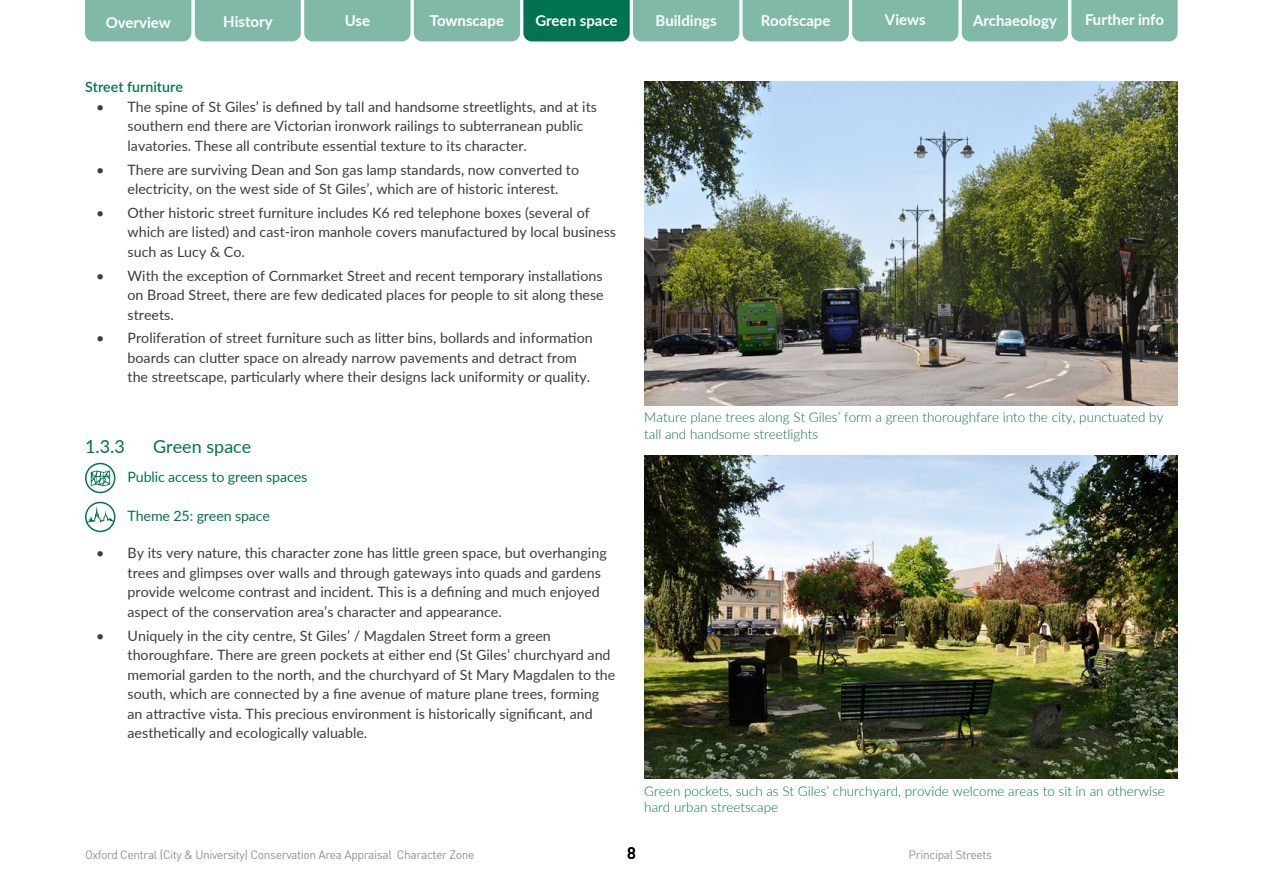
<style>
.page{position:relative;width:1263px;height:893px;background:#fff}
.page>*{position:absolute;margin:0;border:0;box-sizing:border-box;transform-origin:0 0}
.t1{font:18px "Lato";color:#007452}
.t2{font:500 16.5px "DIN";color:#000}
.t3{font:700 15px "Lato";color:#fff}
.t4{font:14.25px/19.5px "Lato";color:#3c3c3b}
.t5{font:14.25px "Lato";letter-spacing:-.01em;color:#007452}
.t6{font:600 14.25px "Lato";color:#007452}
.t7{font:300 13.5px/16.5px "Lato";color:#007452}
.t8{font:12px "DIN";letter-spacing:-.03em;color:#929292}
</style>
<div class="page">
<svg style="left:85px;top:0;width:1092px;height:41px;background:#77b4a2"></svg>
<svg style="left:85px;top:462px;width:31px;height:71px"></svg>
<img style="left:644px;top:81px;width:534px;height:324px">
<img style="left:644px;top:456px;width:534px;height:322px">
<p class="t3" style="left:106px;top:12px;width:67px">Overview</p>
<p class="t3" style="left:223px;top:11px;width:51px">History</p>
<p class="t3" style="left:345px;top:9px;width:27px">Use</p>
<p class="t3" style="left:430px;top:9px;width:76px">Townscape</p>
<p class="t3" style="left:535px;top:9px;width:84px">Green space</p>
<p class="t3" style="left:656px;top:9px;width:63px">Buildings</p>
<p class="t3" style="left:761px;top:9px;width:71px">Roofscape</p>
<p class="t3" style="left:885px;top:9px;width:42px">Views</p>
<p class="t3" style="left:973px;top:9px;width:85px">Archaeology</p>
<p class="t3" style="left:1085px;top:9px;width:80px">Further info</p>
<p class="t6" style="left:85px;top:77px;width:99px">Street furniture</p>
<p class="t4" style="left:128px;top:96px;width:471px;text-indent:-31px">• The spine of St Giles’ is defined by tall and handsome streetlights, and at its southern end there are Victorian ironwork railings to subterranean public lavatories. These all contribute essential texture to its character.</p>
<p class="t4" style="left:128px;top:159px;width:453px;text-indent:-31px">• There are surviving Dean and Son gas lamp standards, now converted to electricity, on the west side of St Giles’, which are of historic interest.</p>
<p class="t4" style="left:128px;top:202px;width:490px;text-indent:-31px">• Other historic street furniture includes K6 red telephone boxes (several of which are listed) and cast-iron manhole covers manufactured by local business such as Lucy &amp; Co.</p>
<p class="t4" style="left:128px;top:265px;width:478px;text-align:justify;text-indent:-31px">• With the exception of Cornmarket Street and recent temporary installations on Broad Street, there are few dedicated places for people to sit along these streets.</p>
<p class="t4" style="left:128px;top:328px;width:467px;text-indent:-31px">• Proliferation of street furniture such as litter bins, bollards and information boards can clutter space on already narrow pavements and detract from the streetscape, particularly where their designs lack uniformity or quality.</p>
<p class="t1" style="left:85px;top:433px;width:41px">1.3.3</p>
<p class="t1" style="left:153px;top:433px;width:100px">Green space</p>
<p class="t5" style="left:128px;top:466px;width:181px">Public access to green spaces</p>
<p class="t5" style="left:128px;top:505px;width:144px">Theme 25: green space</p>
<p class="t4" style="left:128px;top:543px;width:481px;text-indent:-31px">• By its very nature, this character zone has little green space, but overhanging trees and glimpses over walls and through gateways into quads and gardens provide welcome contrast and incident. This is a defining and much enjoyed aspect of the conservation area’s character and appearance.</p>
<p class="t4" style="left:128px;top:625px;width:489px;text-indent:-31px">• Uniquely in the city centre, St Giles’ / Magdalen Street form a green thoroughfare. There are green pockets at either end (St Giles’ churchyard and memorial garden to the north, and the churchyard of St Mary Magdalen to the south, which are connected by a fine avenue of mature plane trees, forming an attractive vista. This precious environment is historically significant, and aesthetically and ecologically valuable.</p>
<p class="t7" style="left:644px;top:409px;width:521px">Mature plane trees along St Giles’ form a green thoroughfare into the city, punctuated by tall and handsome streetlights</p>
<p class="t7" style="left:644px;top:782px;width:522px">Green pockets, such as St Giles’ churchyard, provide welcome areas to sit in an otherwise hard urban streetscape</p>
<p class="t8" style="left:85px;top:847px;width:391px">Oxford Central (City &amp; University) Conservation Area Appraisal Character Zone</p>
<p class="t2" style="left:627px;top:842px;width:10px">8</p>
<p class="t8" style="left:909px;top:847px;width:85px">Principal Streets</p>
</div>
